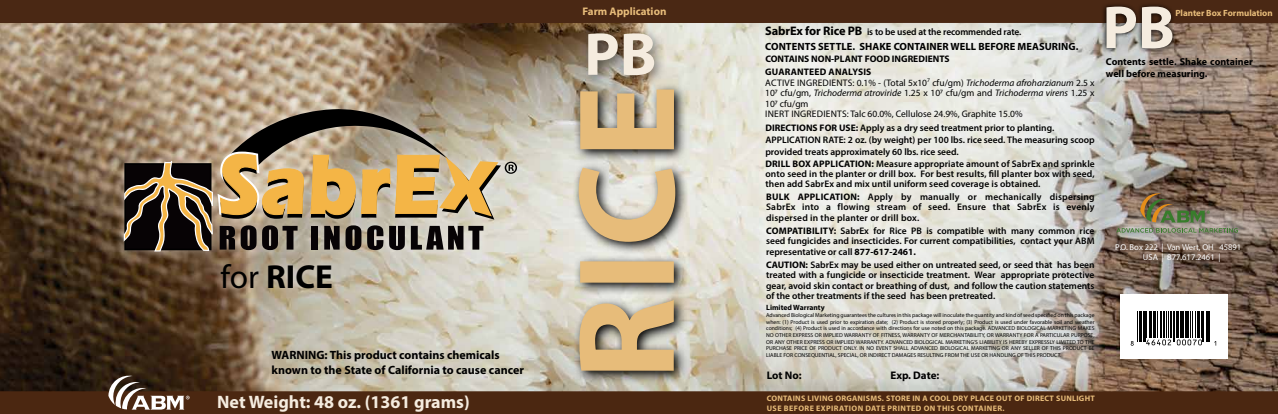
<style>
.page{position:relative;width:1278px;height:414px;background:#fff}
.page>*{position:absolute;margin:0;border:0;box-sizing:border-box;transform-origin:0 0}
.t1{font:700 139px "Myriad Pro";color:#e7bc7a}
.t2{font:700 61px "Myriad Pro";color:#f5ecdf}
.t3{font:700 33.4px "Myriad Pro";color:#000}
.t4{font:700 18px "Myriad Pro";color:#f5ecdf}
.t5{font:700 12px/14.4px "Myriad Pro";color:#000}
.t6{font:700 11px "Myriad Pro";color:#e7bc7a}
.t7{font:700 11px "Myriad Pro";color:#000}
.t8{font:700 10.5px "Myriad Pro";letter-spacing:.005em;color:#000}
.t9{font:700 10px/12px "Myriad Pro";color:#000}
.t10{font:600 9.5px/10.5px "Myriad Pro";color:#000}
.t11{font:9.5px/10.5px "Myriad Pro";color:#000}
.t12{font:700 9.5px/13.1px "Myriad Pro";color:#000}
.t13{font:700 9px "Myriad Pro";color:#e7bc7a}
.t14{font:8.6px/9.5px "Myriad Pro";color:#fff}
.t15{font:700 8px/10px "Myriad Pro";letter-spacing:.03em;color:#e7bc7a}
.t16{font:700 7.6px "Myriad Pro";color:#000}
.t17{font:5.7px/6.7px "Myriad Pro";color:#000;text-align:justify}
.s1{font-weight:400}
.s2{font-weight:700;font-size:12.4px}
.s3{font-style:italic}
.s4{font-weight:700}
</style>
<div class="page">
<img style="left:0;top:22px;width:1278px;height:369px">
<div style="left:0;top:0;width:1278px;height:22px;background:#4a2814"></div>
<div style="left:1101px;top:2px;width:77px;height:51px;background:#000;opacity:.97"></div>
<div style="left:581px;top:27px;width:86px;height:62px;background:#000;opacity:.45"></div>
<svg style="left:572px;top:83px;width:116px;height:301px;background:#84837c"></svg>
<div style="left:114px;top:99px;width:413px;height:199px;background:#fff;opacity:.48"></div>
<svg style="left:124px;top:106px;width:393px;height:145px;background:#9a8668"></svg>
<div style="left:1120px;top:295px;width:108px;height:64px;background:#fff"></div>
<svg style="left:756px;top:22px;width:347px;height:364px;background:#deddd6"></svg>
<svg style="left:1103px;top:45px;width:157px;height:69px;background:#a49589"></svg>
<div style="left:0;top:391px;width:1278px;height:23px;background:#4b2711"></div>
<div style="left:1113px;top:189px;width:131px;height:50px;background:#000;opacity:.5"></div>
<svg style="left:1097px;top:193px;width:181px;height:54px;background:#8a7e6c"></svg>
<svg style="left:108px;top:375px;width:82px;height:35px"></svg>
<hr style="left:1138px;top:311px;width:1px;height:31px;background:#000">
<hr style="left:1139px;top:311px;width:1px;height:31px;background:#000">
<hr style="left:1141px;top:311px;width:1px;height:31px;background:#000">
<hr style="left:1143px;top:311px;width:2px;height:31px;background:#000">
<hr style="left:1203px;top:311px;width:1px;height:31px;background:#000">
<hr style="left:1206px;top:311px;width:1px;height:31px;background:#000">
<hr style="left:1208px;top:311px;width:1px;height:31px;background:#000">
<hr style="left:1210px;top:311px;width:1px;height:31px;background:#000">
<svg style="left:1131px;top:341px;width:3px;height:5px"></svg>
<svg style="left:1146px;top:311px;width:56px;height:34px"></svg>
<h3 class="t3" style="left:220px;top:255px;width:114px"><span class="s1">for</span> RICE</h3>
<p class="t5" style="left:271px;top:348px;width:254px">WARNING: This product contains chemicals known to the State of California to cause cancer</p>
<h3 class="t4" style="left:217px;top:390px;width:254px">Net Weight: 48 oz. (1361 grams)</h3>
<p class="t6" style="left:583px;top:4px;width:85px">Farm Application</p>
<h2 class="t2" style="left:1103px;top:-12px;width:74px">PB</h2>
<p class="t13" style="left:1175px;top:7px;width:99px">Planter Box Formulation</p>
<p class="t10" style="left:765px;top:26px;width:258px"><span class="s2">SabrEx for Rice PB</span> is to be used at the recommended rate.</p>
<h2 class="t2" style="left:584px;top:14px;width:74px">PB</h2>
<h1 class="t1" style="left:536px;top:380px;width:297px;rotate:-90deg">RICE</h1>
<p class="t8" style="left:765px;top:39px;width:315px">CONTENTS SETTLE. SHAKE CONTAINER WELL BEFORE MEASURING.</p>
<p class="t12" style="left:765px;top:52px;width:186px">CONTAINS NON-PLANT FOOD INGREDIENTS<br>GUARANTEED ANALYSIS</p>
<p class="t11" style="left:765px;top:77px;width:331px">ACTIVE INGREDIENTS: 0.1% - (Total 5x10<sup>7</sup> cfu/gm) <span class="s3">Trichoderma afroharzianum</span> 2.5 x 107 cfu/gm, <span class="s3">Trichoderma atroviride</span> 1.25 x 107 cfu/gm and <span class="s3">Trichoderma virens</span> 1.25 x 107 cfu/gm<br>INERT INGREDIENTS: Talc 60.0%, Cellulose 24.9%, Graphite 15.0%</p>
<p class="t10" style="left:765px;top:121px;width:331px;line-height:12.7px"><span class="s4">DIRECTIONS FOR USE:</span> Apply as a dry seed treatment prior to planting.<br>APPLICATION RATE: 2 oz. (by weight) per 100 lbs. rice seed. The measuring scoop</p>
<p class="t10" style="left:765px;top:145px;width:331px;line-height:12.7px">provided treats approximately 60 lbs. rice seed.<br><span class="s4">DRILL BOX APPLICATION:</span> Measure appropriate amount of SabrEx and sprinkle</p>
<p class="t10" style="left:765px;top:169px;width:331px;line-height:10px">onto seed in the planter or drill box. For best results, fill planter box with seed, then add SabrEx and mix until uniform seed coverage is obtained.</p>
<p class="t10" style="left:766px;top:191px;width:330px;text-align:justify"><span class="s4">BULK APPLICATION:</span> Apply by manually or mechanically dispersing SabrEx into a flowing stream of seed. Ensure that SabrEx is evenly dispersed in the planter or drill box.</p>
<p class="t10" style="left:766px;top:225px;width:330px;text-align:justify"><span class="s4">COMPATIBILITY:</span> SabrEx for Rice PB is compatible with many common rice seed fungicides and insecticides. For current compatibilities, contact your ABM representative or call <span class="s4">877-617-2461.</span></p>
<p class="t10" style="left:766px;top:259px;width:330px;text-align:justify"><span class="s4">CAUTION:</span> SabrEx may be used either on untreated seed, or seed that has been treated with a fungicide or insecticide treatment. Wear appropriate protective gear, avoid skin contact or breathing of dust, and follow the caution statements of the other treatments if the seed has been pretreated.</p>
<p class="t9" style="left:1106px;top:55px;width:148px">Contents settle. Shake container well before measuring.</p>
<p class="t14" style="left:1143px;top:242px;width:100px;text-indent:-28px">P.O. Box 222 | Van Wert, OH 45891<br>USA | 877.617.2461 |</p>
<p class="t16" style="left:766px;top:303px;width:60px">Limited Warranty</p>
<p class="t17" style="left:766px;top:312px;width:330px">Advanced Biological Marketing guarantees the cultures in this package will inoculate the quantity and kind of seed specified on this package when: (1) Product is used prior to expiration date; (2) Product is stored properly; (3) Product is used under favorable soil and weather conditions; (4) Product is used in accordance with directions for use noted on this package. ADVANCED BIOLOGICAL MARKETING MAKES NO OTHER EXPRESS OR IMPLIED WARRANTY OF FITNESS, WARRANTY OF MERCHANTABILITY, OR WARRANTY FOR A PARTICULAR PURPOSE, OR ANY OTHER EXPRESS OR IMPLIED WARRANTY. ADVANCED BIOLOGICAL MARKETING’S LIABILITY IS HEREBY EXPRESSLY LIMITED TO THE PURCHASE PRICE OF PRODUCT ONLY. IN NO EVENT SHALL ADVANCED BIOLOGICAL MARKETING OR ANY SELLER OF THIS PRODUCT BE LIABLE FOR CONSEQUENTIAL, SPECIAL, OR INDIRECT DAMAGES RESULTING FROM THE USE OR HANDLING OF THIS PRODUCT.</p>
<p class="t7" style="left:767px;top:368px;width:36px">Lot No:</p>
<p class="t7" style="left:890px;top:368px;width:50px">Exp. Date:</p>
<p class="t15" style="left:767px;top:393px;width:330px">CONTAINS LIVING ORGANISMS. STORE IN A COOL DRY PLACE OUT OF DIRECT SUNLIGHT<br>USE BEFORE EXPIRATION DATE PRINTED ON THIS CONTAINER.</p>
</div>
